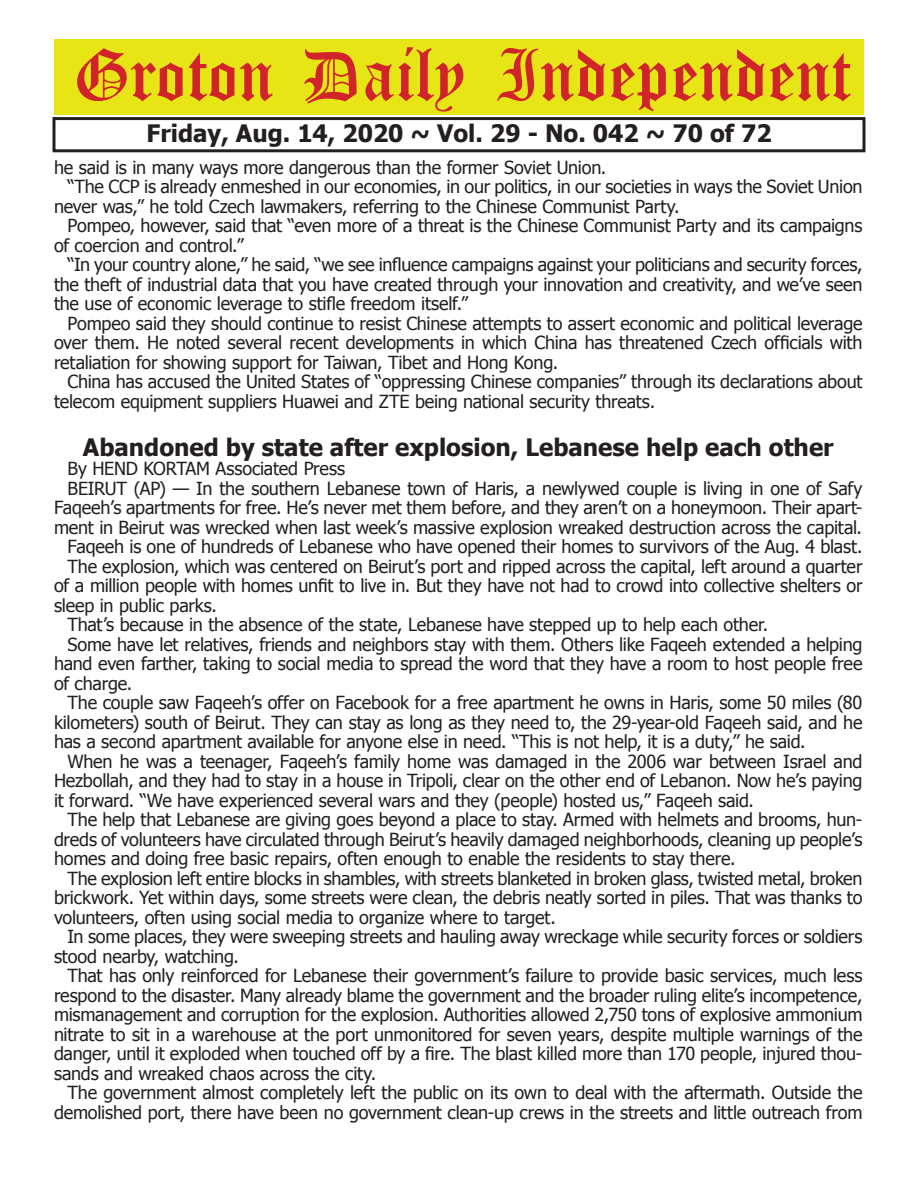
<style>
.page{position:relative;width:918px;height:1188px;background:#fff}
.page>*{position:absolute;margin:0;border:0;box-sizing:border-box;transform-origin:0 0}
.t1{font:54px "Old English Five";color:#d1232a}
.t2{font:700 24px "Tahoma";color:#231f20}
.t3{font:18px "Tahoma";letter-spacing:-.01em;color:#231f20}
</style>
<div class="page">
<div style="left:52px;top:117px;width:814px;height:35px;border:3px solid #231f20"></div>
<div style="left:54px;top:40px;width:810px;height:75px;background:#e7e515"></div>
<h1 class="t1" style="left:73px;top:50px;width:779px">Groton Daily Independent</h1>
<h2 class="t2" style="left:146px;top:116px;width:627px">Friday, Aug. 14, 2020 ~ Vol. 29 - No. 042 ~ 70 of 72</h2>
<p class="t3" style="left:54px;top:155px;width:554px">he said is in many ways more dangerous than the former Soviet Union.</p>
<p class="t3" style="left:68px;top:174px;width:797px">“The CCP is already enmeshed in our economies, in our politics, in our societies in ways the Soviet Union</p>
<p class="t3" style="left:54px;top:194px;width:627px">never was,” he told Czech lawmakers, referring to the Chinese Communist Party.</p>
<p class="t3" style="left:68px;top:213px;width:796px">Pompeo, however, said that “even more of a threat is the Chinese Communist Party and its campaigns</p>
<p class="t3" style="left:54px;top:233px;width:191px">of coercion and control.”</p>
<p class="t3" style="left:68px;top:252px;width:797px">“In your country alone,” he said, “we see influence campaigns against your politicians and security forces,</p>
<p class="t3" style="left:54px;top:272px;width:810px">the theft of industrial data that you have created through your innovation and creativity, and we’ve seen</p>
<p class="t3" style="left:54px;top:291px;width:416px">the use of economic leverage to stifle freedom itself.”</p>
<p class="t3" style="left:68px;top:311px;width:797px">Pompeo said they should continue to resist Chinese attempts to assert economic and political leverage</p>
<p class="t3" style="left:54px;top:330px;width:810px">over them. He noted several recent developments in which China has threatened Czech officials with</p>
<p class="t3" style="left:54px;top:350px;width:506px">retaliation for showing support for Taiwan, Tibet and Hong Kong.</p>
<p class="t3" style="left:68px;top:369px;width:796px">China has accused the United States of “oppressing Chinese companies” through its declarations about</p>
<p class="t3" style="left:54px;top:389px;width:603px">telecom equipment suppliers Huawei and ZTE being national security threats.</p>
<h2 class="t2" style="left:83px;top:430px;width:752px">Abandoned by state after explosion, Lebanese help each other</h2>
<p class="t3" style="left:68px;top:457px;width:279px">By HEND KORTAM Associated Press</p>
<p class="t3" style="left:68px;top:476px;width:797px">BEIRUT (AP) — In the southern Lebanese town of Haris, a newlywed couple is living in one of Safy</p>
<p class="t3" style="left:54px;top:496px;width:810px">Faqeeh’s apartments for free. He’s never met them before, and they aren’t on a honeymoon. Their apart-</p>
<p class="t3" style="left:54px;top:515px;width:810px">ment in Beirut was wrecked when last week’s massive explosion wreaked destruction across the capital.</p>
<p class="t3" style="left:68px;top:535px;width:796px">Faqeeh is one of hundreds of Lebanese who have opened their homes to survivors of the Aug. 4 blast.</p>
<p class="t3" style="left:68px;top:554px;width:796px">The explosion, which was centered on Beirut’s port and ripped across the capital, left around a quarter</p>
<p class="t3" style="left:54px;top:574px;width:810px">of a million people with homes unfit to live in. But they have not had to crowd into collective shelters or</p>
<p class="t3" style="left:54px;top:593px;width:165px">sleep in public parks.</p>
<p class="t3" style="left:68px;top:613px;width:702px">That’s because in the absence of the state, Lebanese have stepped up to help each other.</p>
<p class="t3" style="left:68px;top:632px;width:796px">Some have let relatives, friends and neighbors stay with them. Others like Faqeeh extended a helping</p>
<p class="t3" style="left:54px;top:652px;width:810px">hand even farther, taking to social media to spread the word that they have a room to host people free</p>
<p class="t3" style="left:54px;top:671px;width:80px">of charge.</p>
<p class="t3" style="left:68px;top:691px;width:796px">The couple saw Faqeeh’s offer on Facebook for a free apartment he owns in Haris, some 50 miles (80</p>
<p class="t3" style="left:54px;top:710px;width:810px">kilometers) south of Beirut. They can stay as long as they need to, the 29-year-old Faqeeh said, and he</p>
<p class="t3" style="left:54px;top:730px;width:753px">has a second apartment available for anyone else in need. “This is not help, it is a duty,” he said.</p>
<p class="t3" style="left:68px;top:749px;width:796px">When he was a teenager, Faqeeh’s family home was damaged in the 2006 war between Israel and</p>
<p class="t3" style="left:54px;top:769px;width:810px">Hezbollah, and they had to stay in a house in Tripoli, clear on the other end of Lebanon. Now he’s paying</p>
<p class="t3" style="left:54px;top:788px;width:701px">it forward. “We have experienced several wars and they (people) hosted us,” Faqeeh said.</p>
<p class="t3" style="left:68px;top:808px;width:796px">The help that Lebanese are giving goes beyond a place to stay. Armed with helmets and brooms, hun-</p>
<p class="t3" style="left:54px;top:827px;width:810px">dreds of volunteers have circulated through Beirut’s heavily damaged neighborhoods, cleaning up people’s</p>
<p class="t3" style="left:54px;top:847px;width:683px">homes and doing free basic repairs, often enough to enable the residents to stay there.</p>
<p class="t3" style="left:68px;top:866px;width:797px">The explosion left entire blocks in shambles, with streets blanketed in broken glass, twisted metal, broken</p>
<p class="t3" style="left:54px;top:886px;width:810px">brickwork. Yet within days, some streets were clean, the debris neatly sorted in piles. That was thanks to</p>
<p class="t3" style="left:54px;top:905px;width:503px">volunteers, often using social media to organize where to target.</p>
<p class="t3" style="left:68px;top:925px;width:796px">In some places, they were sweeping streets and hauling away wreckage while security forces or soldiers</p>
<p class="t3" style="left:54px;top:944px;width:186px">stood nearby, watching.</p>
<p class="t3" style="left:68px;top:964px;width:796px">That has only reinforced for Lebanese their government’s failure to provide basic services, much less</p>
<p class="t3" style="left:54px;top:983px;width:810px">respond to the disaster. Many already blame the government and the broader ruling elite’s incompetence,</p>
<p class="t3" style="left:54px;top:1003px;width:810px">mismanagement and corruption for the explosion. Authorities allowed 2,750 tons of explosive ammonium</p>
<p class="t3" style="left:54px;top:1022px;width:810px">nitrate to sit in a warehouse at the port unmonitored for seven years, despite multiple warnings of the</p>
<p class="t3" style="left:54px;top:1042px;width:810px">danger, until it exploded when touched off by a fire. The blast killed more than 170 people, injured thou-</p>
<p class="t3" style="left:54px;top:1061px;width:324px">sands and wreaked chaos across the city.</p>
<p class="t3" style="left:68px;top:1081px;width:797px">The government almost completely left the public on its own to deal with the aftermath. Outside the</p>
<p class="t3" style="left:54px;top:1100px;width:810px">demolished port, there have been no government clean-up crews in the streets and little outreach from</p>
</div>
